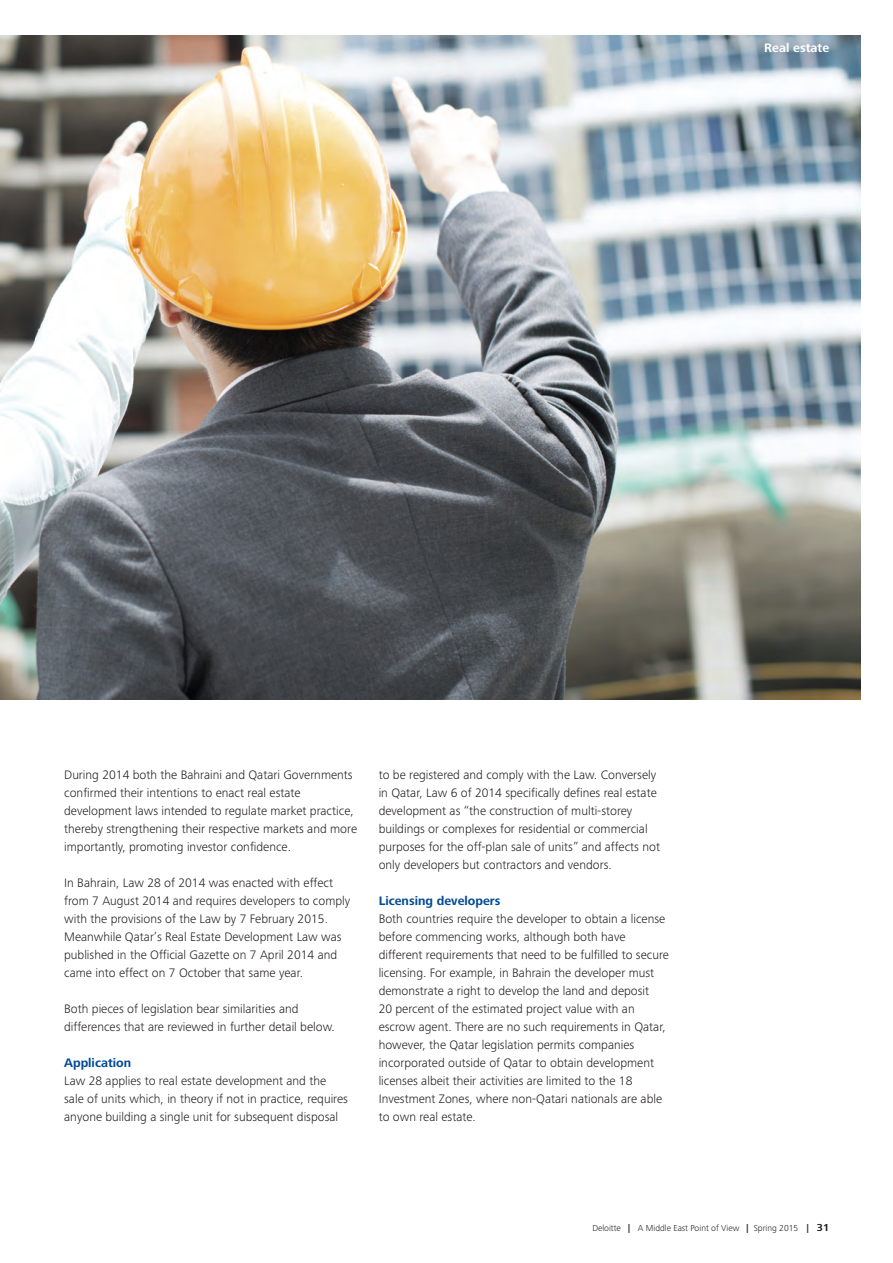
<style>
.page{position:relative;width:893px;height:1263px;background:#fff}
.page>*{position:absolute;margin:0;border:0;box-sizing:border-box;transform-origin:0 0}
.t1{font:300 12.75px/18px "Frutiger Next Pro";color:#231f20}
.t2{font:700 12.75px "Frutiger Next Pro";color:#014a94}
.t3{font:700 12.75px "Frutiger Next Pro";color:#fff}
.t4{font:300 9px "Frutiger Next Pro";color:#231f20}
.s1{font-weight:700}
.s2{font-weight:700;font-size:10.5px}
</style>
<div class="page">
<img style="left:0;top:36px;width:861px;height:664px">
<p class="t3" style="left:764px;top:43px;width:66px">Real estate</p>
<p class="t1" style="left:64px;top:767px;width:294px">During 2014 both the Bahraini and Qatari Governments confirmed their intentions to enact real estate development laws intended to regulate market practice, thereby strengthening their respective markets and more importantly, promoting investor confidence.</p>
<p class="t1" style="left:64px;top:875px;width:288px">In Bahrain, Law 28 of 2014 was enacted with effect from 7 August 2014 and requires developers to comply with the provisions of the Law by 7 February 2015.<br>Meanwhile Qatar’s Real Estate Development Law was published in the Official Gazette on 7 April 2014 and came into effect on 7 October that same year.</p>
<p class="t1" style="left:64px;top:1001px;width:272px">Both pieces of legislation bear similarities and differences that are reviewed in further detail below.</p>
<p class="t2" style="left:64px;top:1058px;width:69px">Application</p>
<p class="t1" style="left:64px;top:1073px;width:285px">Law 28 applies to real estate development and the sale of units which, in theory if not in practice, requires anyone building a single unit for subsequent disposal</p>
<p class="t1" style="left:379px;top:767px;width:283px">to be registered and comply with the Law. Conversely in Qatar, Law 6 of 2014 specifically defines real estate development as “the construction of multi-storey buildings or complexes for residential or commercial purposes for the off-plan sale of units” and affects not only developers but contractors and vendors.</p>
<p class="t2" style="left:379px;top:896px;width:123px">Licensing developers</p>
<p class="t1" style="left:379px;top:911px;width:292px">Both countries require the developer to obtain a license before commencing works, although both have different requirements that need to be fulfilled to secure licensing. For example, in Bahrain the developer must demonstrate a right to develop the land and deposit<br>20 percent of the estimated project value with an escrow agent. There are no such requirements in Qatar, however, the Qatar legislation permits companies incorporated outside of Qatar to obtain development licenses albeit their activities are limited to the 18<br>Investment Zones, where non-Qatari nationals are able to own real estate.</p>
<p class="t4" style="left:592px;top:1225px;width:238px">Deloitte <span class="s1">|</span> A Middle East Point of View <span class="s1">|</span> Spring 2015 <span class="s1">|</span> <span class="s2">31</span></p>
</div>
